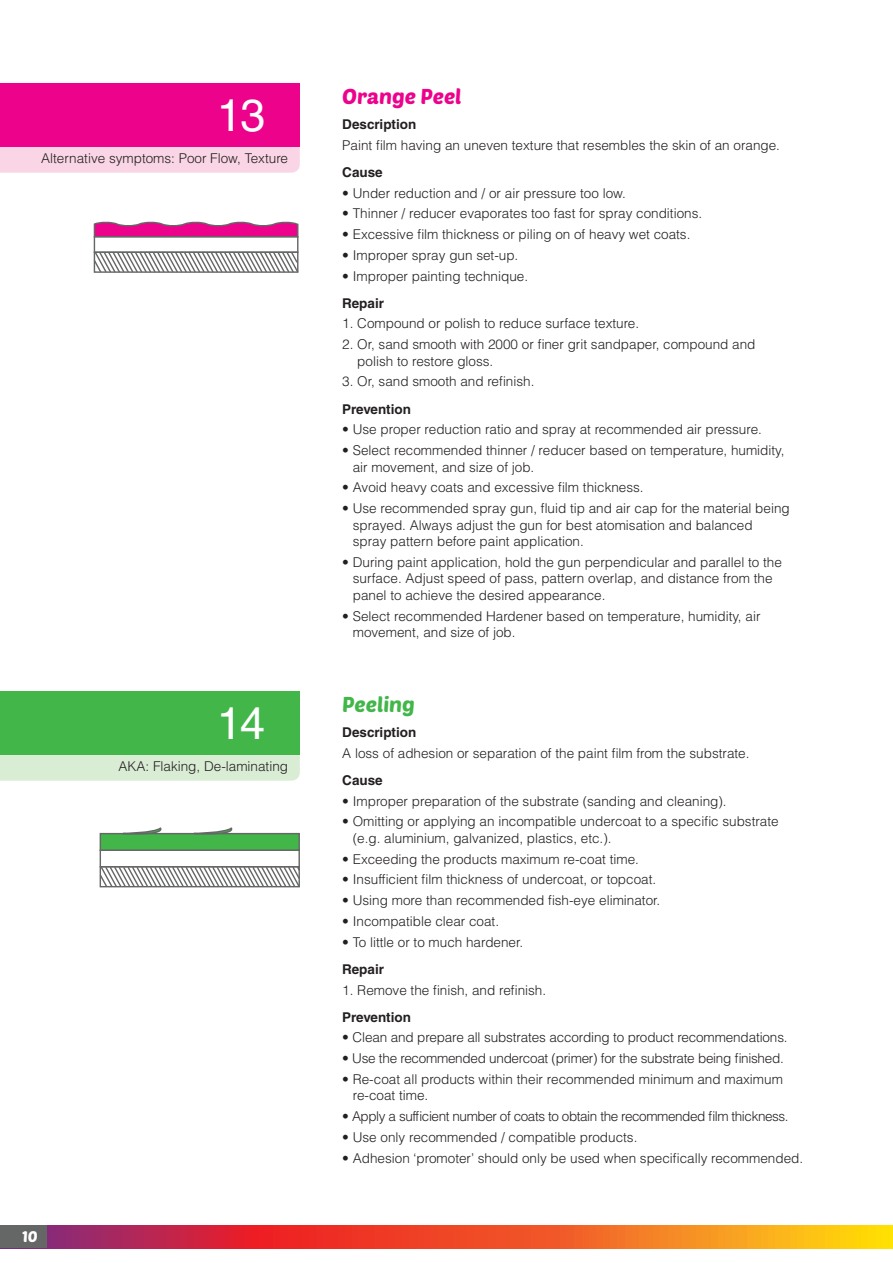
<style>
.page{position:relative;width:893px;height:1263px;background:#fff}
.page>*{position:absolute;margin:0;border:0;box-sizing:border-box;transform-origin:0 0}
.t1{font:45px "Helvetica LT Std";color:#fff}
.BC_Sub{font:21px "Poetsen One";color:#ed028c}
.BC_Sub-2{font:21px "Poetsen One";color:#42b649}
.t2{font:15px "Poetsen One";color:#fff}
.BC_text_2{font:300 13.5px/16.5px "Helvetica LT Std";color:#231f20}
.BC_text_2-2{font:300 13.5px "Helvetica LT Std";letter-spacing:-.03em;color:#231f20}
.BOLD{font:700 13.5px "Helvetica LT Std";color:#231f20}
.BC_text_2-3{font:300 13.5px "Helvetica LT Std";letter-spacing:-.02em;color:#231f20}
</style>
<div class="page">
<div style="left:0;top:147px;width:300px;height:26px;background:#fad5e5"></div>
<div style="left:0;top:755px;width:300px;height:26px;background:#d9ecd4"></div>
<svg style="left:93px;top:251px;width:206px;height:22px"></svg>
<div style="left:94px;top:236px;width:204px;height:17px;border:1px solid #656666"></div>
<div style="left:94px;top:252px;width:204px;height:21px;border:1px solid #656666"></div>
<svg style="left:93px;top:221px;width:206px;height:17px;background:#d53c96"></svg>
<svg style="left:99px;top:827px;width:201px;height:61px"></svg>
<div style="left:0;top:83px;width:300px;height:64px;background:#ed028c"></div>
<div style="left:0;top:691px;width:300px;height:64px;background:#42b649"></div>
<svg style="left:47px;top:1225px;width:846px;height:23px;background:#e55d2c"></svg>
<div style="left:0;top:1225px;width:47px;height:23px;background:#656666"></div>
<p class="t1" style="left:217px;top:89px;width:50px">13</p>
<p class="BC_text_2" style="left:41px;top:150px;width:248px">Alternative symptoms: Poor Flow, Texture</p>
<p class="t1" style="left:217px;top:697px;width:50px">14</p>
<p class="BC_text_2" style="left:119px;top:758px;width:171px">AKA: Flaking, De-laminating</p>
<p class="t2" style="left:22px;top:1227px;width:17px">10</p>
<p class="BC_Sub" style="left:342px;top:83px;width:121px">Orange Peel</p>
<p class="BOLD" style="left:342px;top:116px;width:76px">Description</p>
<p class="BC_text_2" style="left:342px;top:136px;width:439px">Paint film having an uneven texture that resembles the skin of an orange.</p>
<p class="BOLD" style="left:342px;top:164px;width:42px">Cause</p>
<p class="BC_text_2" style="left:342px;top:184px;width:285px">• Under reduction and / or air pressure too low.</p>
<p class="BC_text_2" style="left:342px;top:205px;width:361px">• Thinner / reducer evaporates too fast for spray conditions.</p>
<p class="BC_text_2" style="left:342px;top:226px;width:350px">• Excessive film thickness or piling on of heavy wet coats.</p>
<p class="BC_text_2" style="left:342px;top:247px;width:178px">• Improper spray gun set-up.</p>
<p class="BC_text_2" style="left:342px;top:267px;width:187px">• Improper painting technique.</p>
<p class="BOLD" style="left:342px;top:295px;width:43px">Repair</p>
<p class="BC_text_2" style="left:342px;top:315px;width:298px">1. Compound or polish to reduce surface texture.</p>
<p class="BC_text_2" style="left:357px;top:336px;width:400px;text-indent:-15px">2. Or, sand smooth with 2000 or finer grit sandpaper, compound and polish to restore gloss.</p>
<p class="BC_text_2" style="left:342px;top:373px;width:194px">3. Or, sand smooth and refinish.</p>
<p class="BOLD" style="left:342px;top:401px;width:70px">Prevention</p>
<p class="BC_text_2" style="left:342px;top:421px;width:421px">• Use proper reduction ratio and spray at recommended air pressure.</p>
<p class="BC_text_2" style="left:353px;top:442px;width:433px;text-indent:-11px">• Select recommended thinner / reducer based on temperature, humidity, air movement, and size of job.</p>
<p class="BC_text_2" style="left:342px;top:479px;width:303px">• Avoid heavy coats and excessive film thickness.</p>
<p class="BC_text_2" style="left:353px;top:500px;width:438px;text-indent:-11px">• Use recommended spray gun, fluid tip and air cap for the material being sprayed. Always adjust the gun for best atomisation and balanced spray pattern before paint application.</p>
<p class="BC_text_2" style="left:353px;top:554px;width:431px;text-indent:-11px">• During paint application, hold the gun perpendicular and parallel to the surface. Adjust speed of pass, pattern overlap, and distance from the panel to achieve the desired appearance.</p>
<p class="BC_text_2" style="left:353px;top:607px;width:409px;text-indent:-11px">• Select recommended Hardener based on temperature, humidity, air movement, and size of job.</p>
<p class="BC_Sub-2" style="left:342px;top:691px;width:74px">Peeling</p>
<p class="BOLD" style="left:342px;top:724px;width:76px">Description</p>
<p class="BC_text_2" style="left:342px;top:744px;width:409px">A loss of adhesion or separation of the paint film from the substrate.</p>
<p class="BOLD" style="left:342px;top:772px;width:42px">Cause</p>
<p class="BC_text_2" style="left:342px;top:792px;width:386px">• Improper preparation of the substrate (sanding and cleaning).</p>
<p class="BC_text_2" style="left:353px;top:813px;width:427px;text-indent:-11px">• Omitting or applying an incompatible undercoat to a specific substrate (e.g. aluminium, galvanized, plastics, etc.).</p>
<p class="BC_text_2" style="left:342px;top:850px;width:298px">• Exceeding the products maximum re-coat time.</p>
<p class="BC_text_2" style="left:342px;top:871px;width:315px">• Insufficient film thickness of undercoat, or topcoat.</p>
<p class="BC_text_2" style="left:342px;top:892px;width:319px">• Using more than recommended fish-eye eliminator.</p>
<p class="BC_text_2" style="left:342px;top:913px;width:158px">• Incompatible clear coat.</p>
<p class="BC_text_2" style="left:342px;top:933px;width:182px">• To little or to much hardener.</p>
<p class="BOLD" style="left:342px;top:961px;width:43px">Repair</p>
<p class="BC_text_2" style="left:342px;top:981px;width:205px">1. Remove the finish, and refinish.</p>
<p class="BOLD" style="left:342px;top:1009px;width:70px">Prevention</p>
<p class="BC_text_2" style="left:342px;top:1029px;width:447px">• Clean and prepare all substrates according to product recommendations.</p>
<p class="BC_text_2-3" style="left:342px;top:1050px;width:443px">• Use the recommended undercoat (primer) for the substrate being finished.</p>
<p class="BC_text_2" style="left:353px;top:1071px;width:432px;text-indent:-11px">• Re-coat all products within their recommended minimum and maximum re-coat time.</p>
<p class="BC_text_2-2" style="left:342px;top:1108px;width:448px">• Apply a sufficient number of coats to obtain the recommended film thickness.</p>
<p class="BC_text_2" style="left:342px;top:1129px;width:297px">• Use only recommended / compatible products.</p>
<p class="BC_text_2" style="left:342px;top:1149px;width:462px">• Adhesion ‘promoter’ should only be used when specifically recommended.</p>
</div>
